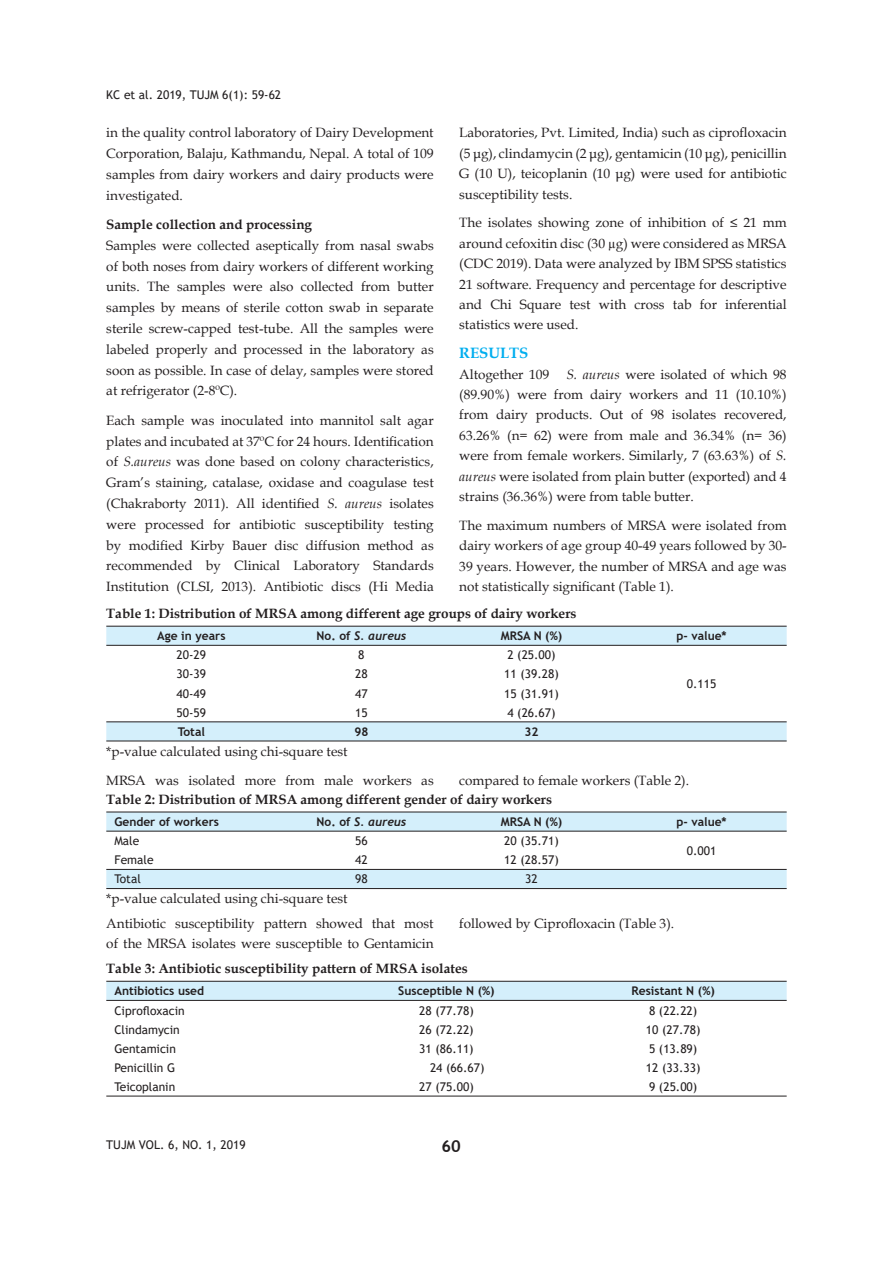
<style>
.page{position:relative;width:893px;height:1263px;background:#fff}
.page>*{position:absolute;margin:0;border:0;box-sizing:border-box;transform-origin:0 0}
.t1{font:700 16.5px "Trebuchet MS";color:#231f20}
.t2{font:700 15px "Book Antiqua";color:#00aeef}
.t3{font:13.5px/20.9px "Book Antiqua";color:#231f20;text-align:justify}
.t4{font:700 13.5px "Book Antiqua";color:#231f20}
.t5{font:12px "Trebuchet MS";color:#231f20}
.t6{font:700 12px "Trebuchet MS";color:#231f20}
.t7{font:italic 700 12px "Trebuchet";color:#231f20}
.s1{font-style:italic}
.s2{font-family:"Trebuchet MS";font-style:normal}
</style>
<div class="page">
<svg style="left:106px;top:627px;width:681px;height:114px"></svg>
<hr style="left:106px;top:626px;width:681px;height:1px;background:#231f20">
<hr style="left:106px;top:645px;width:681px;height:1px;background:#231f20">
<hr style="left:106px;top:721px;width:681px;height:1px;background:#231f20">
<hr style="left:106px;top:741px;width:681px;height:1px;background:#231f20">
<svg style="left:106px;top:813px;width:681px;height:75px"></svg>
<hr style="left:106px;top:812px;width:681px;height:1px;background:#231f20">
<hr style="left:106px;top:831px;width:681px;height:1px;background:#231f20">
<hr style="left:106px;top:888px;width:681px;height:1px;background:#231f20">
<hr style="left:106px;top:869px;width:681px;height:1px;background:#231f20">
<div style="left:106px;top:982px;width:681px;height:18px;background:#d4effb"></div>
<hr style="left:106px;top:981px;width:681px;height:1px;background:#231f20">
<hr style="left:106px;top:1000px;width:681px;height:1px;background:#231f20">
<hr style="left:106px;top:1096px;width:681px;height:1px;background:#231f20">
<p class="t5" style="left:106px;top:87px;width:176px">KC et al. 2019, TUJM 6(1): 59-62</p>
<p class="t3" style="left:106px;top:123px;width:329px">in the quality control laboratory of Dairy Development Corporation, Balaju, Kathmandu, Nepal. A total of 109 samples from dairy workers and dairy products were investigated.</p>
<p class="t4" style="left:106px;top:217px;width:207px">Sample collection and processing</p>
<p class="t3" style="left:106px;top:235px;width:329px">Samples were collected aseptically from nasal swabs of both noses from dairy workers of different working units. The samples were also collected from butter samples by means of sterile cotton swab in separate sterile screw-capped test-tube. All the samples were labeled properly and processed in the laboratory as soon as possible. In case of delay, samples were stored at refrigerator (2-8ºC).</p>
<p class="t3" style="left:106px;top:410px;width:329px">Each sample was inoculated into mannitol salt agar plates and incubated at 37ºC for 24 hours. Identification of <span class="s1">S.aureus</span> was done based on colony characteristics, Gram’s staining, catalase, oxidase and coagulase test (Chakraborty 2011). All identified <span class="s1">S. aureus</span> isolates were processed for antibiotic susceptibility testing by modified Kirby Bauer disc diffusion method as recommended by Clinical Laboratory Standards Institution (CLSI, 2013). Antibiotic discs (Hi Media</p>
<p class="t3" style="left:459px;top:123px;width:329px;line-height:20.4px">Laboratories, Pvt. Limited, India) such as ciprofloxacin (5 μg), clindamycin (2 μg), gentamicin (10 μg), penicillin G (10 U), teicoplanin (10 μg) were used for antibiotic susceptibility tests.</p>
<p class="t3" style="left:459px;top:213px;width:329px;line-height:20.4px">The isolates showing zone of inhibition of ≤ 21 mm around cefoxitin disc (30 μg) were considered as MRSA (CDC 2019). Data were analyzed by IBM SPSS statistics 21 software. Frequency and percentage for descriptive and Chi Square test with cross tab for inferential statistics were used.</p>
<p class="t2" style="left:459px;top:344px;width:71px">RESULTS</p>
<p class="t3" style="left:459px;top:364px;width:92px">Altogether 109</p>
<p class="t3" style="left:459px;top:364px;width:329px;line-height:20.4px;text-indent:107px"><span class="s1">S. aureus</span> were isolated of which 98 (89.90%) were from dairy workers and 11 (10.10%) from dairy products. Out of 98 isolates recovered, 63.26% (n= 62) were from male and 36.34% (n= 36) were from female workers. Similarly, 7 (63.63%) of <span class="s1">S. aureus</span> were isolated from plain butter (exported) and 4 strains (36.36%) were from table butter.</p>
<p class="t3" style="left:459px;top:515px;width:329px;line-height:20.4px">The maximum numbers of MRSA were isolated from dairy workers of age group 40-49 years followed by 30- 39 years. However, the number of MRSA and age was not statistically significant (Table 1).</p>
<p class="t4" style="left:106px;top:605px;width:472px">Table 1: Distribution of MRSA among different age groups of dairy workers</p>
<p class="t6" style="left:157px;top:629px;width:70px">Age in years</p>
<p class="t7" style="left:317px;top:629px;width:91px"><span class="s2">No. of</span> S. aureus</p>
<p class="t6" style="left:501px;top:629px;width:63px">MRSA N (%)</p>
<p class="t6" style="left:676px;top:629px;width:52px">p- value*</p>
<p class="t5" style="left:177px;top:648px;width:31px">20-29</p>
<p class="t5" style="left:358px;top:648px;width:8px">8</p>
<p class="t5" style="left:507px;top:648px;width:50px">2 (25.00)</p>
<p class="t5" style="left:687px;top:677px;width:31px">0.115</p>
<p class="t5" style="left:177px;top:667px;width:31px">30-39</p>
<p class="t5" style="left:355px;top:667px;width:14px">28</p>
<p class="t5" style="left:504px;top:667px;width:56px">11 (39.28)</p>
<p class="t5" style="left:177px;top:686px;width:31px">40-49</p>
<p class="t5" style="left:355px;top:686px;width:14px">47</p>
<p class="t5" style="left:504px;top:686px;width:56px">15 (31.91)</p>
<p class="t5" style="left:177px;top:705px;width:31px">50-59</p>
<p class="t5" style="left:355px;top:705px;width:14px">15</p>
<p class="t5" style="left:507px;top:705px;width:50px">4 (26.67)</p>
<p class="t6" style="left:178px;top:725px;width:29px">Total</p>
<p class="t6" style="left:354px;top:725px;width:16px">98</p>
<p class="t6" style="left:524px;top:725px;width:16px">32</p>
<p class="t3" style="left:106px;top:737px;width:329px;line-height:29.2px">*p-value calculated using chi-square test<br>MRSA was isolated more from male workers as</p>
<p class="t3" style="left:459px;top:770px;width:231px">compared to female workers (Table 2).</p>
<p class="t4" style="left:106px;top:791px;width:447px">Table 2: Distribution of MRSA among different gender of dairy workers</p>
<p class="t6" style="left:114px;top:815px;width:106px">Gender of workers</p>
<p class="t7" style="left:317px;top:815px;width:91px"><span class="s2">No. of</span> S. aureus</p>
<p class="t6" style="left:501px;top:815px;width:63px">MRSA N (%)</p>
<p class="t6" style="left:676px;top:815px;width:52px">p- value*</p>
<p class="t5" style="left:114px;top:834px;width:26px">Male</p>
<p class="t5" style="left:355px;top:834px;width:14px">56</p>
<p class="t5" style="left:504px;top:834px;width:56px">20 (35.71)</p>
<p class="t5" style="left:687px;top:843px;width:31px">0.001</p>
<p class="t5" style="left:114px;top:853px;width:41px">Female</p>
<p class="t5" style="left:355px;top:853px;width:14px">42</p>
<p class="t5" style="left:504px;top:853px;width:56px">12 (28.57)</p>
<p class="t5" style="left:114px;top:872px;width:28px">Total</p>
<p class="t5" style="left:355px;top:872px;width:14px">98</p>
<p class="t5" style="left:525px;top:872px;width:14px">32</p>
<p class="t3" style="left:106px;top:887px;width:329px;line-height:24.5px">*p-value calculated using chi-square test<br>Antibiotic susceptibility pattern showed that most</p>
<p class="t3" style="left:106px;top:933px;width:329px">of the MRSA isolates were susceptible to Gentamicin</p>
<p class="t3" style="left:459px;top:913px;width:216px">followed by Ciprofloxacin (Table 3).</p>
<p class="t4" style="left:106px;top:960px;width:363px">Table 3: Antibiotic susceptibility pattern of MRSA isolates</p>
<p class="t6" style="left:114px;top:984px;width:91px">Antibiotics used</p>
<p class="t6" style="left:398px;top:984px;width:98px">Susceptible N (%)</p>
<p class="t6" style="left:632px;top:984px;width:85px">Resistant N (%)</p>
<p class="t5" style="left:114px;top:1003px;width:72px">Ciprofloxacin</p>
<p class="t5" style="left:419px;top:1003px;width:56px">28 (77.78)</p>
<p class="t5" style="left:649px;top:1003px;width:50px">8 (22.22)</p>
<p class="t5" style="left:114px;top:1022px;width:67px">Clindamycin</p>
<p class="t5" style="left:419px;top:1022px;width:56px">26 (72.22)</p>
<p class="t5" style="left:646px;top:1022px;width:56px">10 (27.78)</p>
<p class="t5" style="left:114px;top:1041px;width:63px">Gentamicin</p>
<p class="t5" style="left:419px;top:1041px;width:56px">31 (86.11)</p>
<p class="t5" style="left:649px;top:1041px;width:50px">5 (13.89)</p>
<p class="t5" style="left:114px;top:1060px;width:62px">Penicillin G</p>
<p class="t5" style="left:430px;top:1060px;width:56px">24 (66.67)</p>
<p class="t5" style="left:646px;top:1060px;width:56px">12 (33.33)</p>
<p class="t5" style="left:114px;top:1079px;width:62px">Teicoplanin</p>
<p class="t5" style="left:419px;top:1079px;width:56px">27 (75.00)</p>
<p class="t5" style="left:649px;top:1079px;width:50px">9 (25.00)</p>
<p class="t5" style="left:106px;top:1137px;width:141px">TUJM VOL. 6, NO. 1, 2019</p>
<p class="t1" style="left:441px;top:1136px;width:21px">60</p>
</div>
